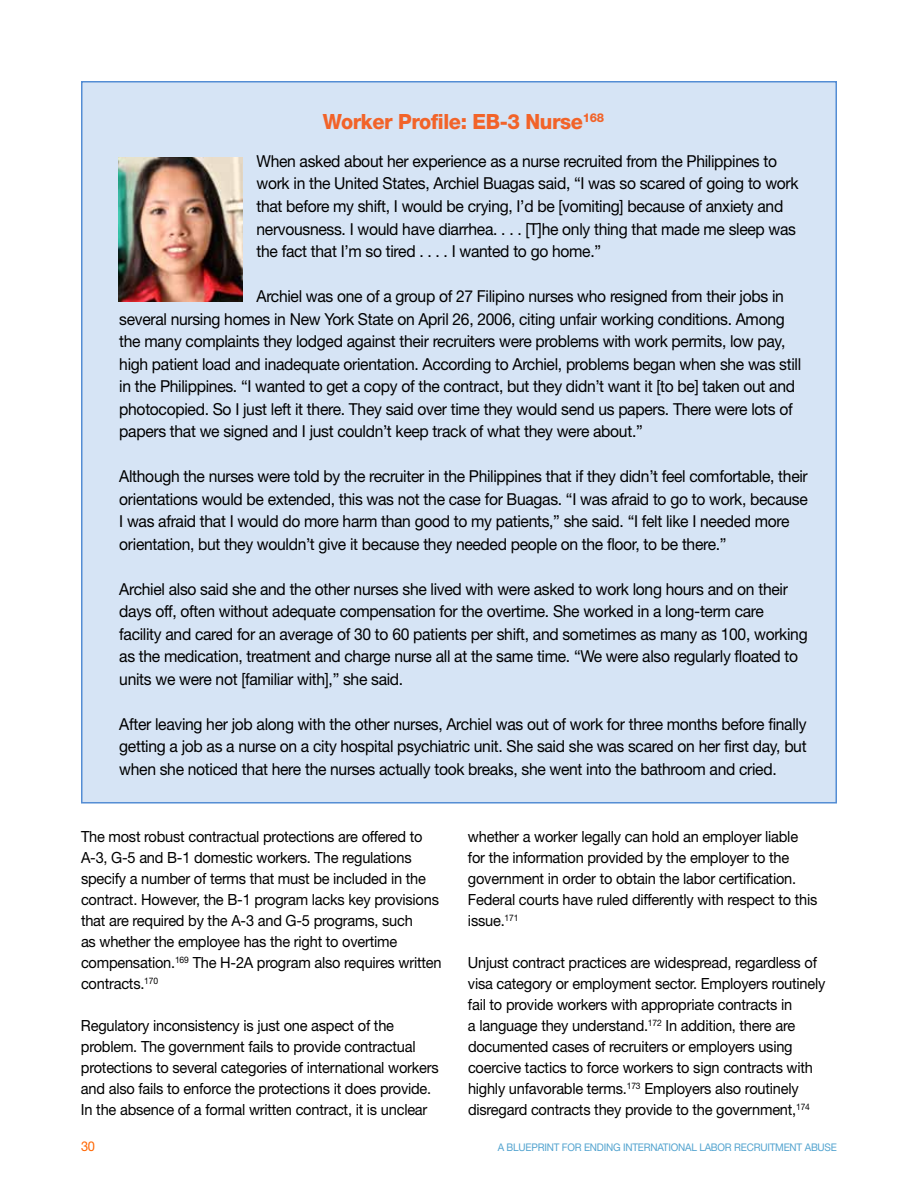
<style>
.page{position:relative;width:918px;height:1188px;background:#fff}
.page>*{position:absolute;margin:0;border:0;box-sizing:border-box;transform-origin:0 0}
.t1{font:800 21px "Helvetica Neue";letter-spacing:-.02em;color:#f26329;scale:.95 1}
.t2{font:16.5px/22.5px "Helvetica Neue";letter-spacing:-.02em;color:#000;scale:.95 1}
.t3{font:15.3px/21px "Helvetica Neue";letter-spacing:-.015em;color:#000;scale:.95 1}
.t4{font:13.5px "Helvetica Neue";color:#f60;scale:.95 1}
.t5{font:10.5px "Helvetica Neue";letter-spacing:-.02em;color:#52a3cf;scale:.95 1}
</style>
<div class="page">
<div style="left:81px;top:81px;width:756px;height:723px;background:#d6e4f5;border:2px solid #548dd4"></div>
<img style="left:119px;top:157px;width:124px;height:144px">
<p class="t1" style="left:323px;top:110px;width:298px">Worker Profile: EB-3 Nurse<sup>168</sup></p>
<p class="t2" style="left:256px;top:150px;width:572px">When asked about her experience as a nurse recruited from the Philippines to work in the United States, Archiel Buagas said, “I was so scared of going to work that before my shift, I would be crying, I ’d be [vomiting] because of anxiety and nervousness. I would have diarrhea. . . . [T]he only thing that made me sleep was the fact that I ’m so tired . . . . I wanted to go home.”</p>
<p class="t2" style="left:119px;top:285px;width:719px;text-indent:137px">Archiel was one of a group of 27 Filipino nurses who resigned from their jobs in several nursing homes in New York State on April 26, 2006, citing unfair working conditions. Among the many complaints they lodged against their recruiters were problems with work permits, low pay, high patient load and inadequate orientation. According to Archiel, problems began when she was still in the Philippines. “I wanted to get a copy of the contract, but they didn’t want it [to be] taken out and photocopied. So I just left it there. They said over time they would send us papers. There were lots of papers that we signed and I just couldn’t keep track of what they were about.”</p>
<p class="t2" style="left:119px;top:465px;width:726px">Although the nurses were told by the recruiter in the Philippines that if they didn’t feel comfortable, their orientations would be extended, this was not the case for Buagas. “I was afraid to go to work, because I was afraid that I would do more harm than good to my patients,” she said. “I felt like I needed more orientation, but they wouldn’t give it because they needed people on the floor, to be there.”</p>
<p class="t2" style="left:119px;top:577px;width:726px">Archiel also said she and the other nurses she lived with were asked to work long hours and on their days off, often without adequate compensation for the overtime. She worked in a long-term care facility and cared for an average of 30 to 60 patients per shift, and sometimes as many as 100, working as the medication, treatment and charge nurse all at the same time. “We were also regularly floated to units we were not [familiar with],” she said.</p>
<p class="t2" style="left:119px;top:712px;width:725px;text-align:justify">After leaving her job along with the other nurses, Archiel was out of work for three months before finally getting a job as a nurse on a city hospital psychiatric unit. She said she was scared on her first day, but when she noticed that here the nurses actually took breaks, she went into the bathroom and cried.</p>
<p class="t3" style="left:81px;top:826px;width:381px">The most robust contractual protections are offered to A-3, G-5 and B-1 domestic workers. The regulations specify a number of terms that must be included in the contract. However, the B-1 program lacks key provisions that are required by the A-3 and G-5 programs, such<br>as whether the employee has the right to overtime compensation.<sup>169</sup> The H-2A program also requires written contracts.<sup>170</sup></p>
<p class="t3" style="left:81px;top:1015px;width:378px">Regulatory inconsistency is just one aspect of the problem. The government fails to provide contractual protections to several categories of international workers and also fails to enforce the protections it does provide.<br>I n the absence of a formal written contract, it is unclear</p>
<p class="t3" style="left:468px;top:826px;width:369px">whether a worker legally can hold an employer liable for the information provided by the employer to the government in order to obtain the labor certification.<br>Federal courts have ruled differently with respect to this issue.<sup>171</sup></p>
<p class="t3" style="left:468px;top:952px;width:378px">Unjust contract practices are widespread, regardless of visa category or employment sector. Employers routinely fail to provide workers with appropriate contracts in<br>a language they understand.<sup>172</sup> I n addition, there are documented cases of recruiters or employers using coercive tactics to force workers to sign contracts with highly unfavorable terms.<sup>173</sup> Employers also routinely disregard contracts they provide to the government,<sup>174</sup></p>
<p class="t4" style="left:81px;top:1139px;width:16px">30</p>
<p class="t5" style="left:498px;top:1141px;width:359px">A Blueprint for Ending I nternational Labor Recruitment Abuse</p>
</div>
